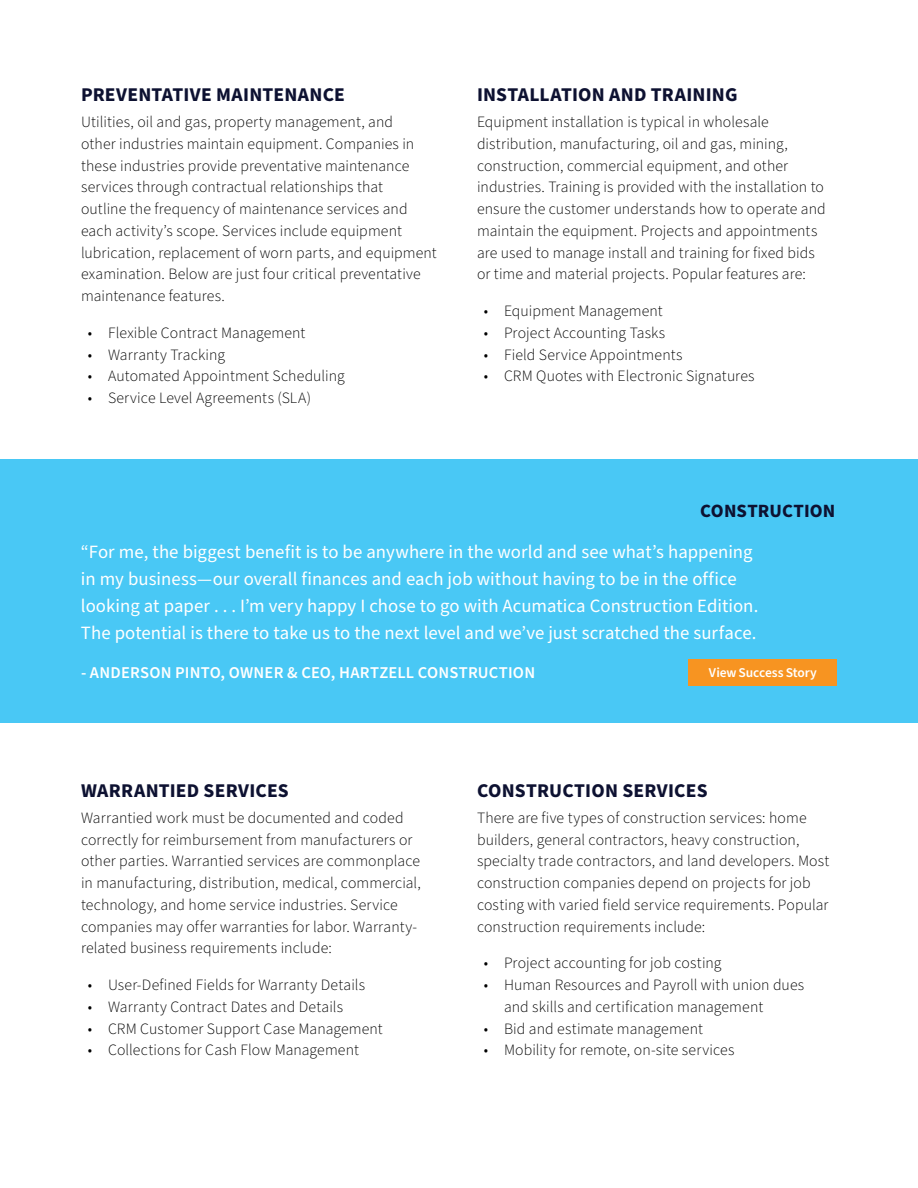
<style>
.page{position:relative;width:918px;height:1188px;background:#fff}
.page>*{position:absolute;margin:0;border:0;box-sizing:border-box;transform-origin:0 0}
.t1{font:700 19.5px "Source Sans Pro";letter-spacing:.01em;color:#0d1131}
.t2{font:18.75px/27px "Source Sans Pro";color:#fff}
.t3{font:700 18.75px "Source Sans Pro";letter-spacing:.005em;color:#0d1131}
.t4{font:600 16.5px "Source Sans Pro";letter-spacing:.01em;color:#fff}
.t5{font:300 15.75px/21.8px "Source Sans Pro";letter-spacing:.005em;color:#000}
.t6{font:600 13.5px "Source Sans Pro";letter-spacing:-.01em;color:#fff}
</style>
<div class="page">
<div style="left:0;top:459px;width:918px;height:264px;background:#49c8f5"></div>
<div style="left:689px;top:659px;width:148px;height:27px;background:#f79421"></div>
<p class="t1" style="left:81px;top:81px;width:266px">PREVENTATIVE MAINTENANCE</p>
<p class="t5" style="left:81px;top:112px;width:357px">Utilities, oil and gas, property management, and<br>other industries maintain equipment. Companies in these industries provide preventative maintenance services through contractual relationships that<br>outline the frequency of maintenance services and each activity’s scope. Services include equipment lubrication, replacement of worn parts, and equipment examination. Below are just four critical preventative maintenance features.</p>
<p class="t5" style="left:88px;top:322px;width:219px">• Flexible Contract Management</p>
<p class="t5" style="left:88px;top:344px;width:139px">• Warranty Tracking</p>
<p class="t5" style="left:88px;top:366px;width:258px">• Automated Appointment Scheduling</p>
<p class="t5" style="left:88px;top:388px;width:225px">• Service Level Agreements (SLA)</p>
<p class="t1" style="left:477px;top:81px;width:262px">INSTALLATION AND TRAINING</p>
<p class="t5" style="left:477px;top:112px;width:350px">Equipment installation is typical in wholesale distribution, manufacturing, oil and gas, mining, construction, commercial equipment, and other industries. Training is provided with the installation to ensure the customer understands how to operate and maintain the equipment. Projects and appointments are used to manage install and training for fixed bids or time and material projects. Popular features are:</p>
<p class="t5" style="left:484px;top:301px;width:181px">• Equipment Management</p>
<p class="t5" style="left:484px;top:322px;width:183px">• Project Accounting Tasks</p>
<p class="t5" style="left:484px;top:344px;width:200px">• Field Service Appointments</p>
<p class="t5" style="left:484px;top:366px;width:272px">• CRM Quotes with Electronic Signatures</p>
<p class="t3" style="left:700px;top:498px;width:137px">CONSTRUCTION</p>
<p class="t2" style="left:81px;top:539px;width:679px">“For me, the biggest benefit is to be anywhere in the world and see what’s happening in my business—our overall finances and each job without having to be in the office looking at paper . . . I’m very happy I chose to go with Acumatica Construction Edition.<br>The potential is there to take us to the next level and we’ve just scratched the surface.</p>
<p class="t4" style="left:81px;top:661px;width:456px">- ANDERSON PINTO, OWNER &amp; CEO, HARTZELL CONSTRUCTION</p>
<p class="t6" style="left:709px;top:663px;width:109px">View Success Story</p>
<p class="t1" style="left:81px;top:777px;width:209px">WARRANTIED SERVICES</p>
<p class="t5" style="left:81px;top:807px;width:341px">Warrantied work must be documented and coded correctly for reimbursement from manufacturers or other parties. Warrantied services are commonplace in manufacturing, distribution, medical, commercial, technology, and home service industries. Service companies may offer warranties for labor. Warranty&shy;related business requirements include:</p>
<p class="t5" style="left:88px;top:975px;width:279px">• User-Defined Fields for Warranty Details</p>
<p class="t5" style="left:88px;top:996px;width:257px">• Warranty Contract Dates and Details</p>
<p class="t5" style="left:88px;top:1018px;width:297px">• CRM Customer Support Case Management</p>
<p class="t5" style="left:88px;top:1040px;width:273px">• Collections for Cash Flow Management</p>
<p class="t1" style="left:477px;top:777px;width:232px">CONSTRUCTION SERVICES</p>
<p class="t5" style="left:477px;top:807px;width:354px">There are five types of construction services: home builders, general contractors, heavy construction, specialty trade contractors, and land developers. Most construction companies depend on projects for job costing with varied field service requirements. Popular construction requirements include:</p>
<p class="t5" style="left:484px;top:953px;width:239px">• Project accounting for job costing</p>
<p class="t5" style="left:504px;top:975px;width:302px;text-indent:-20px">• Human Resources and Payroll with union dues and skills and certification management</p>
<p class="t5" style="left:484px;top:1018px;width:221px">• Bid and estimate management</p>
<p class="t5" style="left:484px;top:1040px;width:252px">• Mobility for remote, on-site services</p>
</div>
